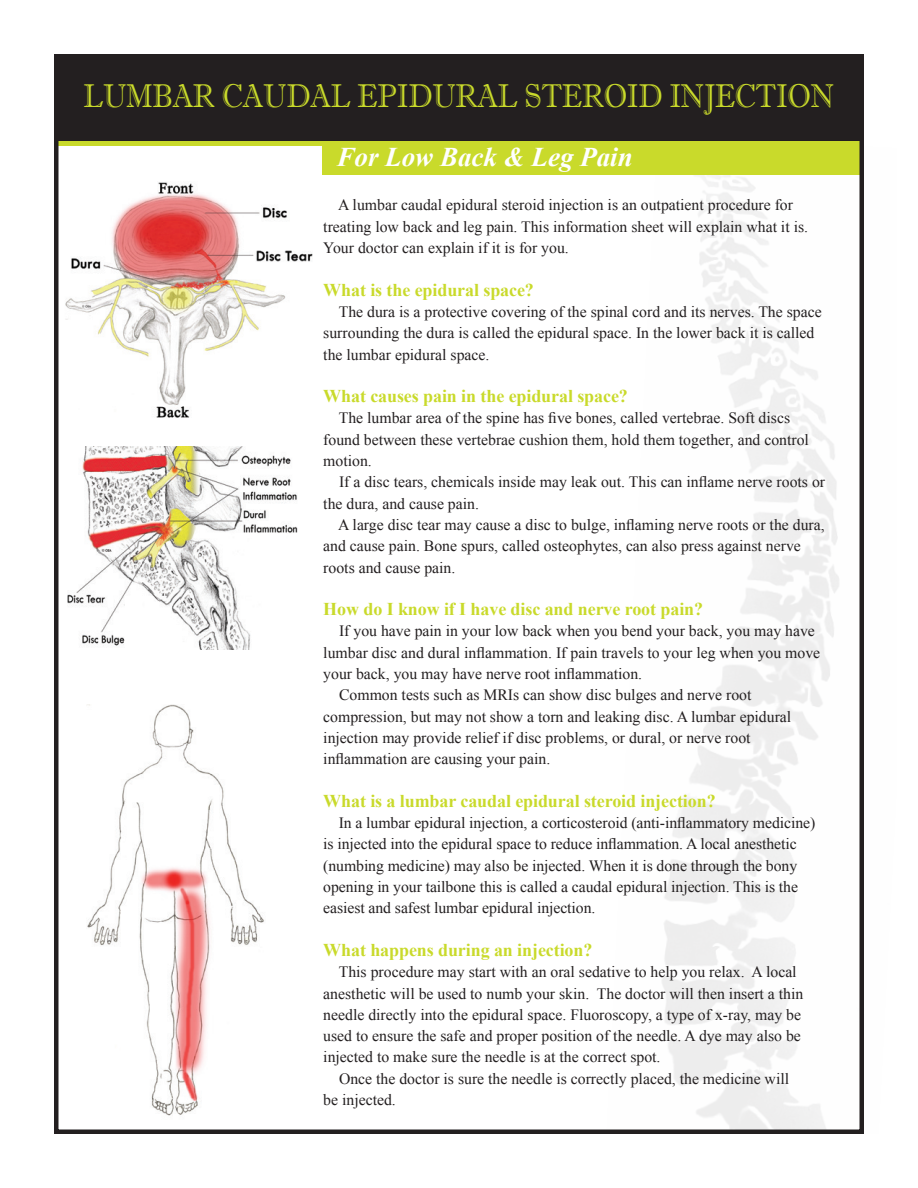
<style>
.page{position:relative;width:918px;height:1188px;background:#fff}
.page>*{position:absolute;margin:0;border:0;box-sizing:border-box;transform-origin:0 0}
.t1{font:33px "Imprint MT Shadow";letter-spacing:-.01em;color:#c9da2b;scale:.87 1}
.t2{font:italic 700 27px "Times New Roman";color:#fff}
.t3{font:700 18px "Times New Roman";letter-spacing:-.005em;color:#c9da2b}
.t4{font:15.75px/21.3px "Times New Roman";color:#231f20}
</style>
<div class="page">
<img style="left:87px;top:704px;width:177px;height:412px">
<img style="left:67px;top:447px;width:231px;height:203px">
<img style="left:65px;top:166px;width:258px;height:252px">
<div style="left:54px;top:55px;width:810px;height:90px;background:#231f20"></div>
<hr style="left:54px;top:141px;width:810px;height:4px;background:#c9da2b">
<div style="left:323px;top:145px;width:540px;height:30px;background:#c9da2b"></div>
<div style="left:54px;top:54px;width:810px;height:1080px;border:4px solid #231f20"></div>
<h1 class="t1" style="left:83px;top:77px;width:864px">LUMBAR CAUDAL EPIDURAL STEROID INJECTION</h1>
<h2 class="t2" style="left:337px;top:138px;width:298px">For Low Back &amp; Leg Pain</h2>
<p class="t4" style="left:323px;top:194px;width:486px;text-indent:15px">A lumbar caudal epidural steroid injection is an outpatient procedure for treating low back and leg pain. This information sheet will explain what it is.<br>Your doctor can explain if it is for you.</p>
<p class="t3" style="left:323px;top:277px;width:212px">What is the epidural space?</p>
<p class="t4" style="left:323px;top:301px;width:500px;text-indent:15px">The dura is a protective covering of the spinal cord and its nerves. The space surrounding the dura is called the epidural space. In the lower back it is called the lumbar epidural space.</p>
<p class="t3" style="left:323px;top:384px;width:306px">What causes pain in the epidural space?</p>
<p class="t4" style="left:323px;top:407px;width:487px;text-indent:15px">The lumbar area of the spine has five bones, called vertebrae. Soft discs found between these vertebrae cushion them, hold them together, and control motion.</p>
<p class="t4" style="left:323px;top:471px;width:503px;text-indent:16px">If a disc tears, chemicals inside may leak out. This can inflame nerve roots or the dura, and cause pain.</p>
<p class="t4" style="left:323px;top:514px;width:503px;text-indent:15px">A large disc tear may cause a disc to bulge, inflaming nerve roots or the dura, and cause pain. Bone spurs, called osteophytes, can also press against nerve roots and cause pain.</p>
<p class="t3" style="left:323px;top:597px;width:381px">How do I know if I have disc and nerve root pain?</p>
<p class="t4" style="left:339px;top:620px;width:477px">If you have pain in your low back when you bend your back, you may have</p>
<p class="t4" style="left:323px;top:642px;width:498px">lumbar disc and dural inflammation. If pain travels to your leg when you move</p>
<p class="t4" style="left:323px;top:663px;width:320px">your back, you may have nerve root inflammation.</p>
<p class="t4" style="left:339px;top:684px;width:414px">Common tests such as MRIs can show disc bulges and nerve root</p>
<p class="t4" style="left:323px;top:705px;width:470px">compression, but may not show a torn and leaking disc. A lumbar epidural</p>
<p class="t4" style="left:323px;top:727px;width:429px">injection may provide relief if disc problems, or dural, or nerve root</p>
<p class="t4" style="left:323px;top:748px;width:229px">inflammation are causing your pain.</p>
<p class="t3" style="left:323px;top:788px;width:394px">What is a lumbar caudal epidural steroid injection?</p>
<p class="t4" style="left:323px;top:812px;width:494px;text-indent:15px">In a lumbar epidural injection, a corticosteroid (anti-inflammatory medicine) is injected into the epidural space to reduce inflammation. A local anesthetic (numbing medicine) may also be injected. When it is done through the bony opening in your tailbone this is called a caudal epidural injection. This is the easiest and safest lumbar epidural injection.</p>
<p class="t3" style="left:323px;top:937px;width:271px">What happens during an injection?</p>
<p class="t4" style="left:323px;top:961px;width:482px;text-indent:15px">This procedure may start with an oral sedative to help you relax. A local anesthetic will be used to numb your skin. The doctor will then insert a thin needle directly into the epidural space. Fluoroscopy, a type of x-ray, may be used to ensure the safe and proper position of the needle. A dye may also be injected to make sure the needle is at the correct spot.</p>
<p class="t4" style="left:323px;top:1068px;width:467px;text-indent:16px">Once the doctor is sure the needle is correctly placed, the medicine will be injected.</p>
</div>
